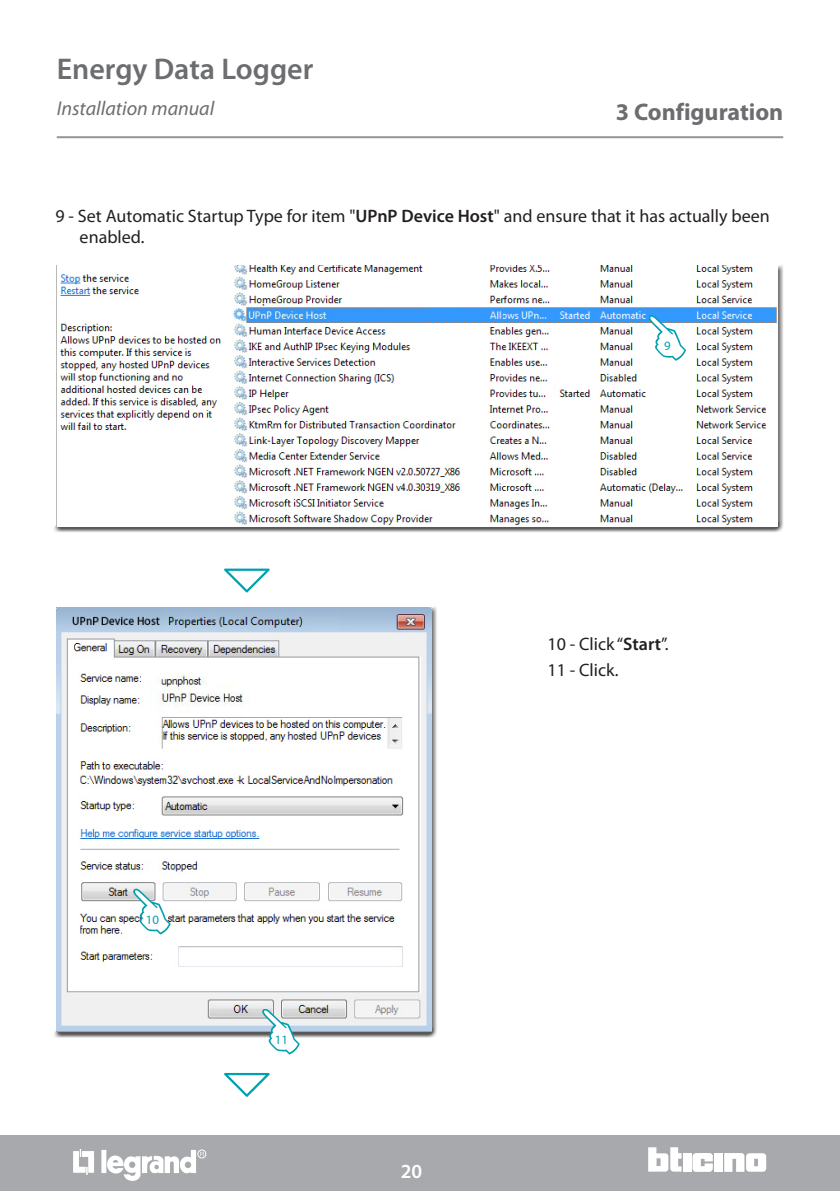
<style>
.page{position:relative;width:840px;height:1191px;background:#fff}
.page>*{position:absolute;margin:0;border:0;box-sizing:border-box;transform-origin:0 0}
.t1{font:600 30px "Myriad Pro";color:#6c6d70}
.t2{font:700 24px "Myriad Pro";color:#6c6d70}
.t3{font:italic 20px "Myriad Pro";color:#6c6d70}
.t4{font:600 20px "Myriad Pro";color:#fff}
.t5{font:18px/21px "Myriad Pro";color:#231f20}
.t6{font:12.8px "Myriad Pro";color:#00a0b0}
.s1{font-weight:600}
</style>
<div class="page">
<hr style="left:839px;top:1135px;width:1px;height:56px;background:#a8a9ad">
<div style="left:0;top:1135px;width:839px;height:56px;background:#a8a9ad"></div>
<div style="left:682px;top:1153px;width:8px;height:18px;background:#fff"></div>
<div style="left:714px;top:1153px;width:8px;height:18px;background:#fff"></div>
<svg style="left:724px;top:1153px;width:41px;height:18px"></svg>
<svg style="left:648px;top:1147px;width:33px;height:24px"></svg>
<svg style="left:692px;top:1153px;width:20px;height:18px"></svg>
<div style="left:101px;top:1149px;width:5px;height:24px;background:#fff"></div>
<svg style="left:73px;top:1149px;width:21px;height:25px"></svg>
<div style="left:197px;top:1149px;width:9px;height:9px;border:1px solid #fff;border-radius:50%"></div>
<svg style="left:106px;top:1149px;width:98px;height:32px"></svg>
<hr style="left:57px;top:136px;width:725px;height:2px;background:#939598">
<div style="left:52px;top:262px;width:731px;height:271px;background:#231f20;opacity:.75"></div>
<img style="left:57px;top:266px;width:720px;height:260px">
<svg style="left:648px;top:315px;width:37px;height:46px"></svg>
<svg style="left:224px;top:568px;width:45px;height:24px"></svg>
<div style="left:52px;top:604px;width:385px;height:433px;background:#231f20;opacity:.75"></div>
<img style="left:57px;top:608px;width:374px;height:423px">
<svg style="left:134px;top:889px;width:36px;height:45px"></svg>
<svg style="left:262px;top:1009px;width:37px;height:45px"></svg>
<svg style="left:224px;top:1073px;width:45px;height:23px"></svg>
<h1 class="t1" style="left:57px;top:50px;width:258px">Energy Data Logger</h1>
<p class="t3" style="left:57px;top:95px;width:159px">Installation manual</p>
<h2 class="t2" style="left:615px;top:96px;width:169px">3 Configuration</h2>
<p class="t5" style="left:80px;top:205px;width:691px;text-indent:-24px">9 - Set Automatic Startup Type for item "<span class="s1">UPnP Device Host</span>" and ensure that it has actually been enabled.</p>
<p class="t6" style="left:663px;top:338px;width:8px">9</p>
<p class="t6" style="left:146px;top:911px;width:15px">10</p>
<p class="t6" style="left:275px;top:1031px;width:15px">11</p>
<p class="t4" style="left:400px;top:1158px;width:23px">20</p>
<p class="t5" style="left:547px;top:630px;width:122px;line-height:26.6px">10 - Click “<span class="s1">Start</span>”.<br>11 - Click.</p>
</div>
